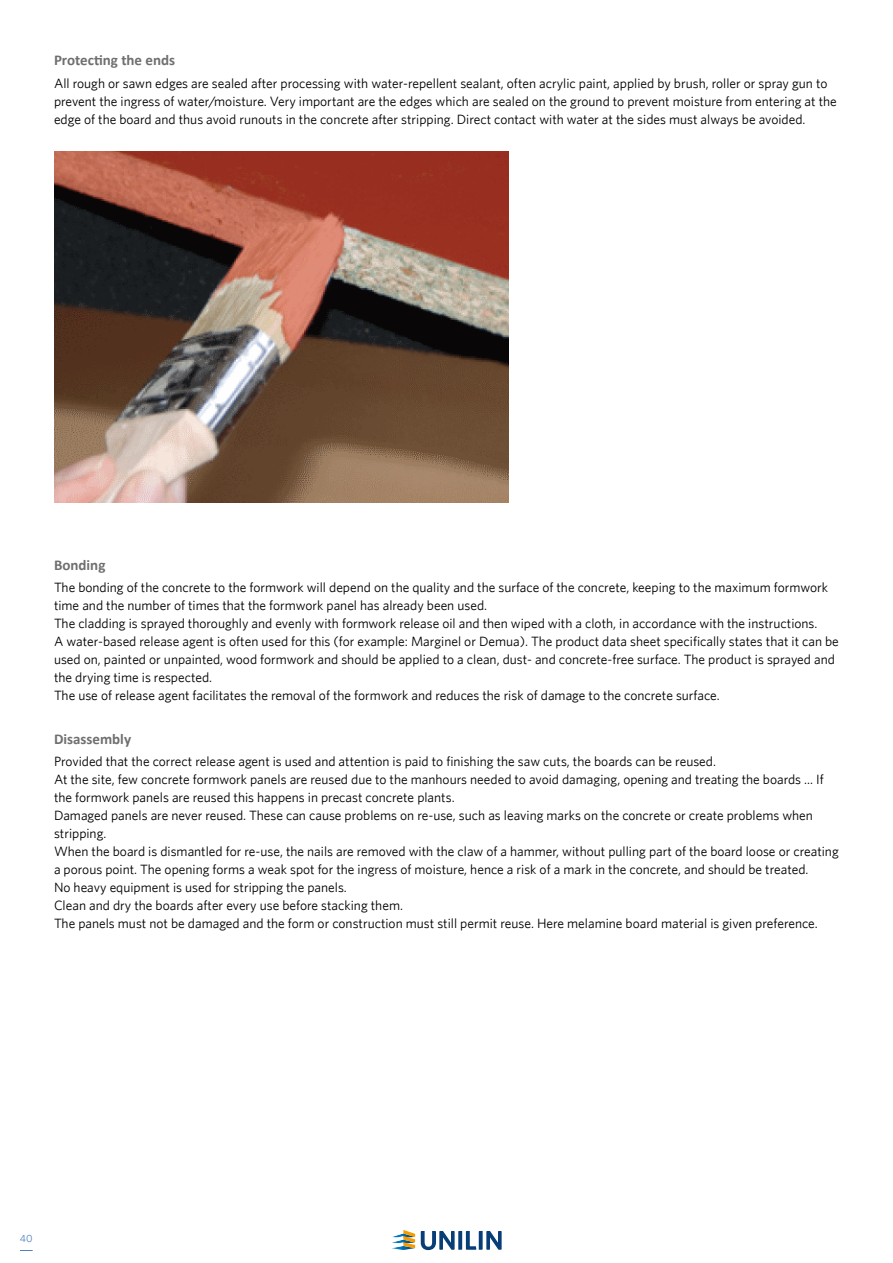
<style>
.page{position:relative;width:893px;height:1263px;background:#fff}
.page>*{position:absolute;margin:0;border:0;box-sizing:border-box;transform-origin:0 0}
.t1{font:700 15px "Calibri";color:#706f6f}
.t2{font:13.5px/18px "Whitney";color:#000}
.t3{font:10.5px "Whitney";color:#4f81bd}
</style>
<div class="page">
<svg style="left:20px;top:1250px;width:13px;height:1px"></svg>
<svg style="left:421px;top:1231px;width:81px;height:19px"></svg>
<svg style="left:392px;top:1230px;width:23px;height:20px"></svg>
<img style="left:54px;top:151px;width:454px;height:351px">
<p class="t1" style="left:54px;top:51px;width:123px">Protecting the ends</p>
<p class="t2" style="left:54px;top:74px;width:784px">All rough or sawn edges are sealed after processing with water-repellent sealant, often acrylic paint, applied by brush, roller or spray gun to prevent the ingress of water/moisture. Very important are the edges which are sealed on the ground to prevent moisture from entering at the edge of the board and thus avoid runouts in the concrete after stripping. Direct contact with water at the sides must always be avoided.</p>
<p class="t1" style="left:54px;top:555px;width:53px">Bonding</p>
<p class="t2" style="left:54px;top:578px;width:786px">The bonding of the concrete to the formwork will depend on the quality and the surface of the concrete, keeping to the maximum formwork time and the number of times that the formwork panel has already been used.<br>The cladding is sprayed thoroughly and evenly with formwork release oil and then wiped with a cloth, in accordance with the instructions.<br>A water-based release agent is often used for this (for example: Marginel or Demua). The product data sheet specifically states that it can be used on, painted or unpainted, wood formwork and should be applied to a clean, dust- and concrete-free surface. The product is sprayed and the drying time is respected.<br>The use of release agent facilitates the removal of the formwork and reduces the risk of damage to the concrete surface.</p>
<p class="t1" style="left:54px;top:729px;width:79px">Disassembly</p>
<p class="t2" style="left:54px;top:752px;width:786px">Provided that the correct release agent is used and attention is paid to finishing the saw cuts, the boards can be reused.<br>At the site, few concrete formwork panels are reused due to the manhours needed to avoid damaging, opening and treating the boards ... If the formwork panels are reused this happens in precast concrete plants.<br>Damaged panels are never reused. These can cause problems on re-use, such as leaving marks on the concrete or create problems when stripping.<br>When the board is dismantled for re-use, the nails are removed with the claw of a hammer, without pulling part of the board loose or creating a porous point. The opening forms a weak spot for the ingress of moisture, hence a risk of a mark in the concrete, and should be treated.<br>No heavy equipment is used for stripping the panels.<br>Clean and dry the boards after every use before stacking them.<br>The panels must not be damaged and the form or construction must still permit reuse. Here melamine board material is given preference.</p>
<p class="t3" style="left:20px;top:1232px;width:14px">40</p>
</div>
